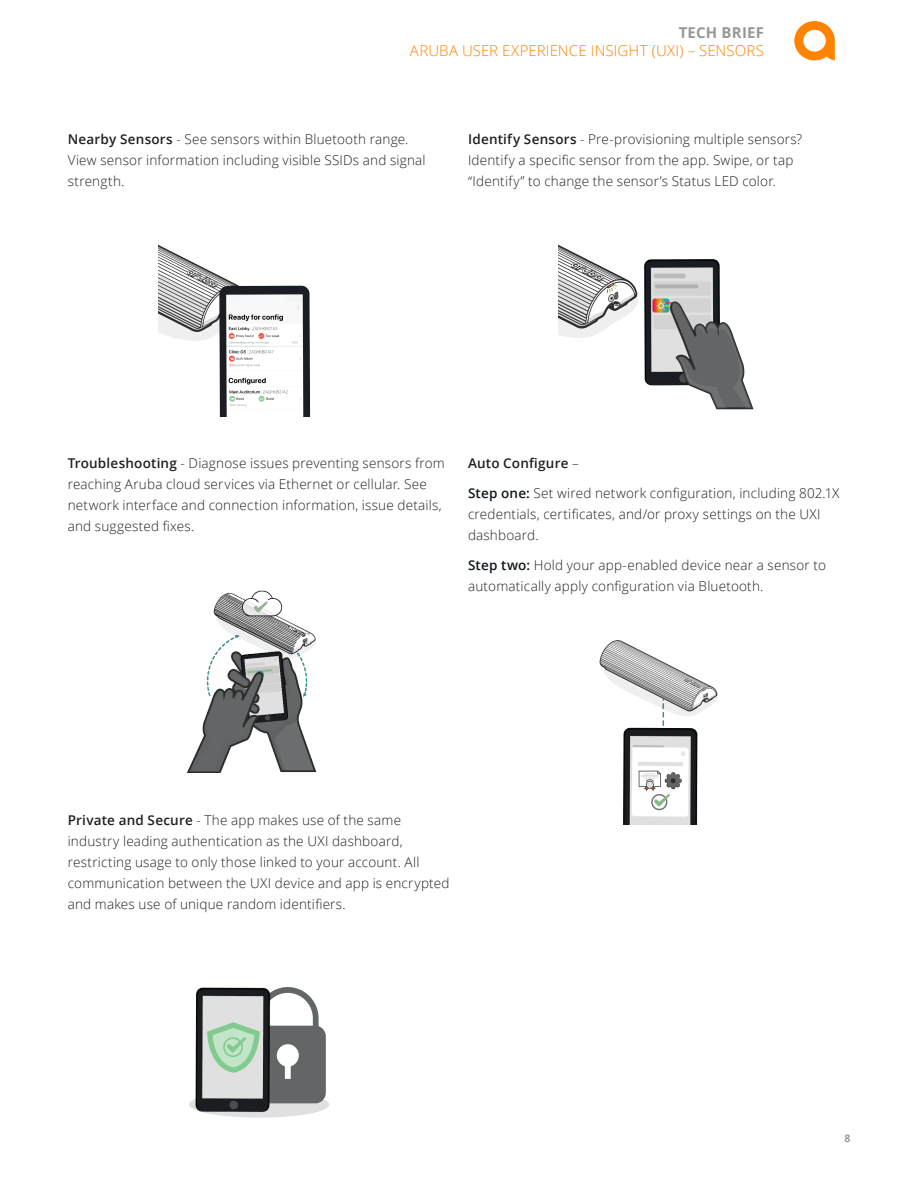
<style>
.page{position:relative;width:918px;height:1188px;background:#fff}
.page>*{position:absolute;margin:0;border:0;box-sizing:border-box;transform-origin:0 0}
.t1{font:300 15px "Open Sans";letter-spacing:.01em;color:#ff8300}
.t2{font:700 15px "Open Sans";letter-spacing:.015em;color:#999899}
.t3{font:300 13.5px/21px "Open Sans";letter-spacing:.015em;color:#231f20}
.t4{font:600 13.5px "Open Sans";letter-spacing:.015em;color:#231f20}
.t5{font:700 10.5px "Open Sans";color:#9c9b9b}
.s1{font-weight:600}
.s2{font-weight:300}
.s3{font-weight:600;color:#10181f}
</style>
<div class="page">
<svg style="left:794px;top:21px;width:41px;height:39px"></svg>
<img style="left:159px;top:245px;width:152px;height:171px">
<img style="left:187px;top:590px;width:130px;height:182px">
<img style="left:189px;top:987px;width:141px;height:131px">
<img style="left:559px;top:245px;width:195px;height:165px">
<img style="left:599px;top:640px;width:119px;height:185px">
<p class="t2" style="left:679px;top:22px;width:87px">TECH BRIEF</p>
<p class="t1" style="left:410px;top:41px;width:356px">ARUBA USER EXPERIENCE INSIGHT (UXI) – SENSORS</p>
<p class="t3" style="left:68px;top:128px;width:359px"><span class="s1">Nearby Sensors</span> - See sensors within Bluetooth range.<br>View sensor information including visible SSIDs and signal strength.</p>
<p class="t3" style="left:468px;top:128px;width:336px"><span class="s1">Identify Sensors</span> - Pre-provisioning multiple sensors?<br>Identify a specific sensor from the app. Swipe, or tap “Identify” to change the sensor’s Status LED color.</p>
<p class="t3" style="left:68px;top:452px;width:379px"><span class="s1">Troubleshooting</span> - Diagnose issues preventing sensors from reaching Aruba cloud services via Ethernet or cellular. See network interface and connection information, issue details, and suggested fixes.</p>
<p class="t4" style="left:468px;top:454px;width:112px">Auto Configure <span class="s2">–</span></p>
<p class="t3" style="left:468px;top:482px;width:373px"><span class="s3">Step one:</span> Set wired network configuration, including 802.1X credentials, certificates, and/or proxy settings on the UXI dashboard.</p>
<p class="t3" style="left:468px;top:554px;width:359px"><span class="s3">Step two:</span> Hold your app-enabled device near a sensor to automatically apply configuration via Bluetooth.</p>
<p class="t3" style="left:68px;top:809px;width:383px"><span class="s1">Private and Secure</span> - The app makes use of the same industry leading authentication as the UXI dashboard, restricting usage to only those linked to your account. All communication between the UXI device and app is encrypted and makes use of unique random identifiers.</p>
<p class="t5" style="left:845px;top:1131px;width:7px">8</p>
</div>
